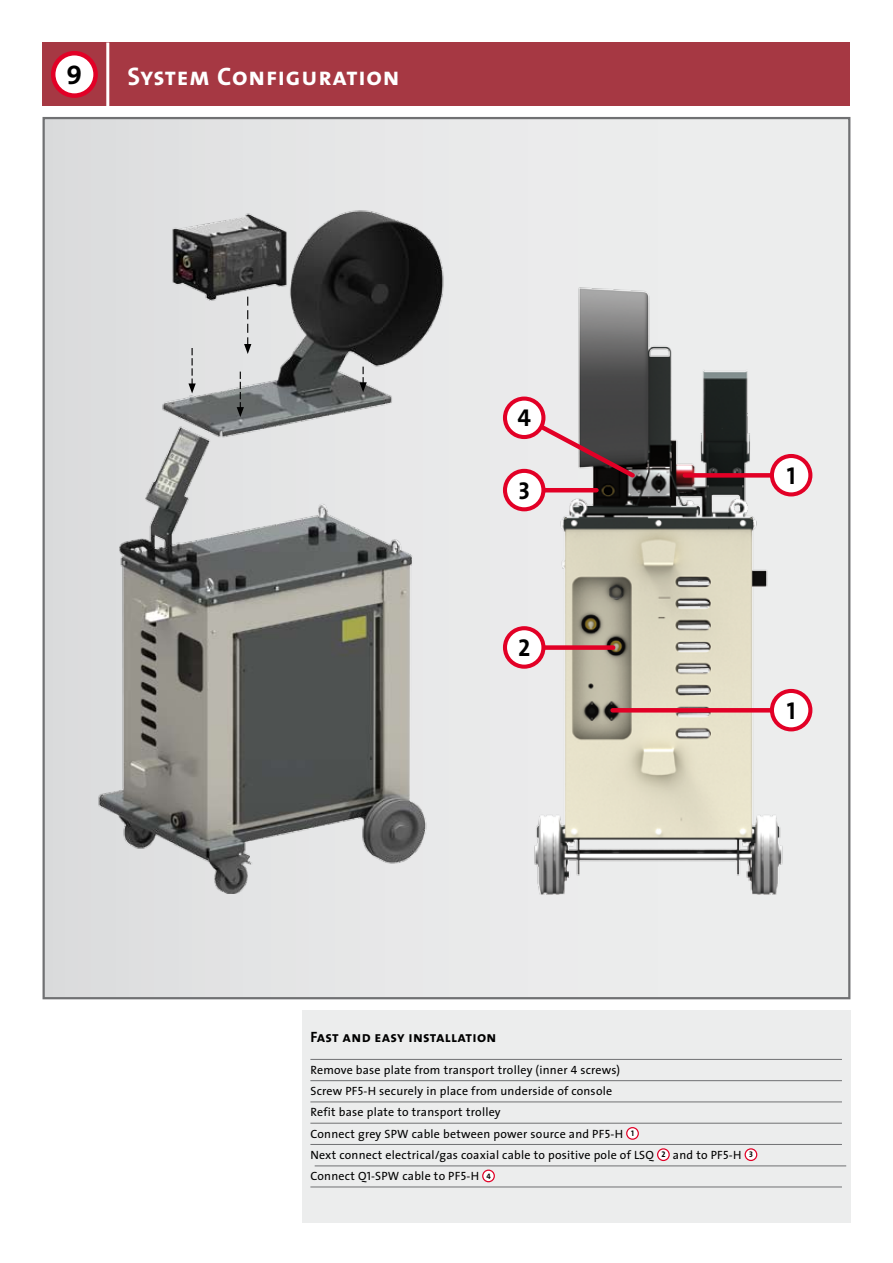
<style>
.page{position:relative;width:893px;height:1263px;background:#fff}
.page>*{position:absolute;margin:0;border:0;box-sizing:border-box;transform-origin:0 0}
.t1{font:27px "The Sans Bold Caps";color:#000}
.t2{font:25.5px "The Sans Bold Caps";letter-spacing:.03em;color:#fff}
.t3{font:24.45px "The Sans Bold Caps";color:#000}
.t4{font:15px "The Sans Bold Caps";letter-spacing:.02em;color:#000}
.t5{font:12px/21.3px "The Sans";letter-spacing:.02em;color:#000}
.s1{font-family:"The Sans Caps"}
.s2{font-family:"The Sans Bold Caps";font-size:8.25px}
.s3{font-family:"The Sans Bold Caps";font-size:7.95px}
</style>
<div class="page">
<div style="left:44px;top:118px;width:805px;height:880px;background:linear-gradient(to right,#dededf,#f0f0f0)"></div>
<img style="left:531px;top:266px;width:298px;height:628px">
<img style="left:91px;top:137px;width:358px;height:756px">
<div style="left:43px;top:43px;width:807px;height:63px;background:#a63843"></div>
<svg style="left:53px;top:53px;width:43px;height:43px"></svg>
<div style="left:51px;top:51px;width:47px;height:47px;border:4px solid #e20026;border-radius:50%"></div>
<hr style="left:106px;top:43px;width:3px;height:63px;background:#fff">
<div style="left:302px;top:1010px;width:548px;height:212px;background:#eceded"></div>
<div style="left:627px;top:1128px;width:11px;height:11px;background:#fff;border-radius:50%"></div>
<div style="left:626px;top:1127px;width:13px;height:13px;border:1px solid #e20026;border-radius:50%"></div>
<div style="left:658px;top:1149px;width:11px;height:11px;background:#fff;border-radius:50%"></div>
<div style="left:657px;top:1148px;width:13px;height:13px;border:1px solid #e20026;border-radius:50%"></div>
<div style="left:745px;top:1149px;width:12px;height:11px;background:#fff;border-radius:50%"></div>
<div style="left:745px;top:1148px;width:12px;height:13px;border:1px solid #e20026;border-radius:50%"></div>
<svg style="left:483px;top:1170px;width:11px;height:12px"></svg>
<div style="left:482px;top:1169px;width:13px;height:13px;border:1px solid #e20026;border-radius:50%"></div>
<div style="left:685px;top:473px;width:106px;height:5px;background:#e20026"></div>
<div style="left:772px;top:456px;width:38px;height:38px;background:#fff;border-radius:50%"></div>
<div style="left:770px;top:454px;width:42px;height:42px;border:4px solid #e20026;border-radius:50%"></div>
<hr style="left:613px;top:708px;width:178px;height:4px;background:#e20026">
<div style="left:772px;top:691px;width:38px;height:38px;background:#fff;border-radius:50%"></div>
<div style="left:770px;top:689px;width:42px;height:42px;border:4px solid #e20026;border-radius:50%"></div>
<div style="left:525px;top:645px;width:88px;height:5px;background:#e20026"></div>
<div style="left:505px;top:628px;width:38px;height:39px;background:#fff;border-radius:50%"></div>
<div style="left:503px;top:626px;width:42px;height:43px;border:4px solid #e20026;border-radius:50%"></div>
<hr style="left:525px;top:488px;width:71px;height:4px;background:#e20026">
<div style="left:505px;top:471px;width:38px;height:38px;background:#fff;border-radius:50%"></div>
<div style="left:503px;top:469px;width:42px;height:42px;border:4px solid #e20026;border-radius:50%"></div>
<svg style="left:519px;top:412px;width:120px;height:69px;background:#968588"></svg>
<div style="left:505px;top:399px;width:38px;height:38px;background:#fff;border-radius:50%"></div>
<div style="left:503px;top:396px;width:42px;height:43px;border:4px solid #e20026;border-radius:50%"></div>
<hr style="left:310px;top:1123px;width:532px;height:1px;background:#707173">
<hr style="left:310px;top:1144px;width:532px;height:1px;background:#707173">
<hr style="left:315px;top:1166px;width:531px;height:1px;background:#707173">
<hr style="left:310px;top:1187px;width:532px;height:1px;background:#707173">
<hr style="left:310px;top:1102px;width:532px;height:1px;background:#707173">
<hr style="left:310px;top:1080px;width:532px;height:1px;background:#707173">
<hr style="left:310px;top:1059px;width:532px;height:1px;background:#707173">
<svg style="left:237px;top:372px;width:7px;height:45px"></svg>
<svg style="left:359px;top:366px;width:8px;height:26px"></svg>
<svg style="left:244px;top:297px;width:7px;height:57px"></svg>
<svg style="left:188px;top:348px;width:8px;height:45px"></svg>
<h1 class="t1" style="left:67px;top:52px;width:17px">9</h1>
<h2 class="t2" style="left:128px;top:55px;width:274px">System Configuration</h2>
<h3 class="t3" style="left:517px;top:397px;width:15px">4</h3>
<h3 class="t3" style="left:518px;top:470px;width:13px">3</h3>
<h3 class="t3" style="left:518px;top:627px;width:14px">2</h3>
<h3 class="t3" style="left:787px;top:455px;width:10px">1</h3>
<h3 class="t3" style="left:787px;top:690px;width:10px">1</h3>
<p class="t4" style="left:310px;top:1024px;width:187px">Fast and easy installation</p>
<p class="t5" style="left:310px;top:1059px;width:444px">Remove base plate from transport trolley (inner <span class="s1">4</span> screws)<br>Screw <span class="s1">PF5-H</span> securely in place from underside of console<br>Refit base plate to transport trolley<br>Connect grey SPW cable between power source and <span class="s1">PF5-H</span> <span class="s2">1<br></span>Next connect electrical/gas coaxial cable to positive pole of LSQ <span class="s2">2</span> and to <span class="s1">PF5-H</span> <span class="s2">3<br></span>Connect <span class="s1">Q1-SPW</span> cable to <span class="s1">PF5-H</span> <span class="s3">4</span></p>
</div>
